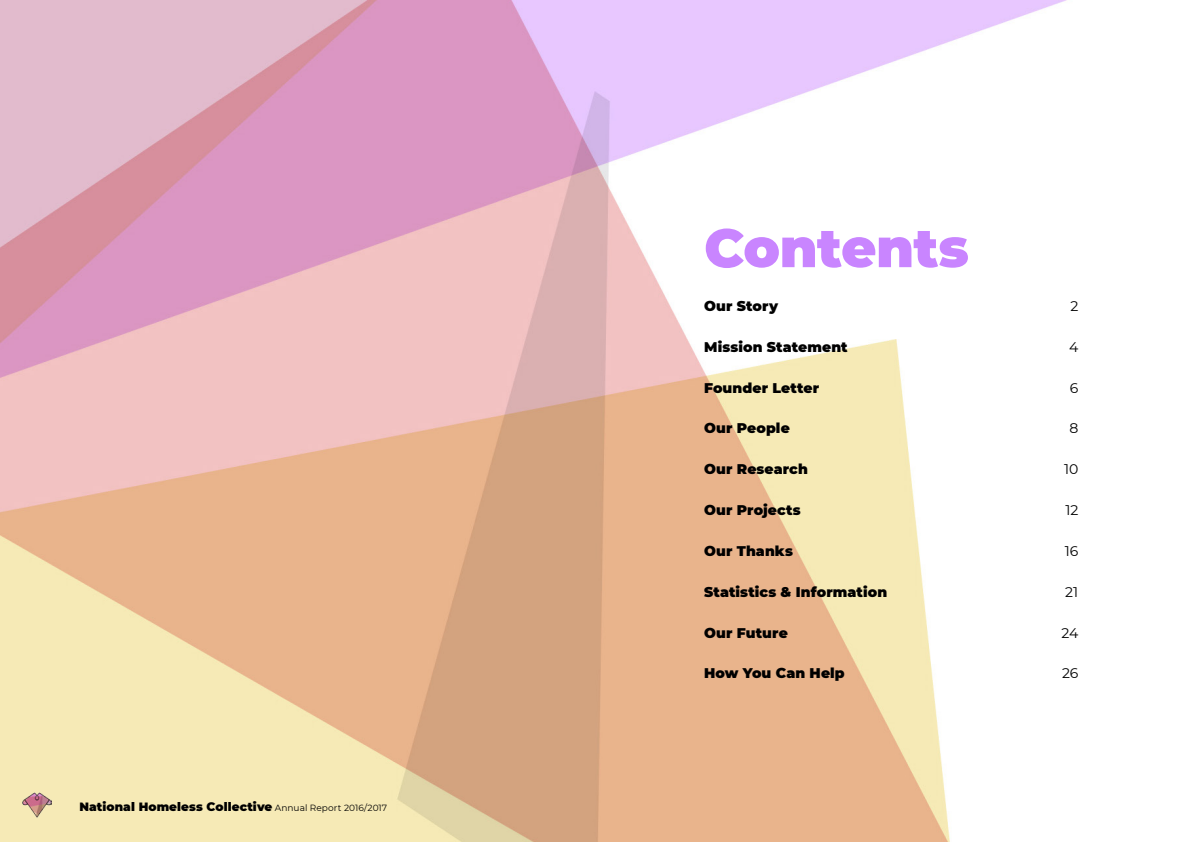
<style>
.page{position:relative;width:1191px;height:842px;background:#fff}
.page>*{position:absolute;margin:0;border:0;box-sizing:border-box;transform-origin:0 0}
.t1{font:900 54px "Montserrat";letter-spacing:-.005em;color:#c985ff}
.t2{font:900 14px "Montserrat";letter-spacing:.01em;color:#000}
.t3{font:14px "Montserrat";letter-spacing:-.005em;color:#000}
.t4{font:900 12px "Montserrat";letter-spacing:.01em;color:#000}
.s1{font-weight:400;font-size:9px}
</style>
<div class="page">
<img style="left:0;top:0;width:1067px;height:842px">
<p class="t4" style="left:79px;top:798px;width:309px">National Homeless Collective <span class="s1">Annual Report 2016/2017</span></p>
<h1 class="t1" style="left:704px;top:207px;width:266px">Contents</h1>
<p class="t2" style="left:704px;top:295px;width:75px">Our Story</p>
<p class="t3" style="left:1070px;top:296px;width:9px">2</p>
<p class="t2" style="left:704px;top:336px;width:145px">Mission Statement</p>
<p class="t3" style="left:1069px;top:337px;width:11px">4</p>
<p class="t2" style="left:704px;top:377px;width:116px">Founder Letter</p>
<p class="t3" style="left:1069px;top:378px;width:10px">6</p>
<p class="t2" style="left:704px;top:418px;width:87px">Our People</p>
<p class="t3" style="left:1069px;top:419px;width:10px">8</p>
<p class="t2" style="left:704px;top:459px;width:105px">Our Research</p>
<p class="t3" style="left:1064px;top:460px;width:16px">10</p>
<p class="t2" style="left:704px;top:500px;width:98px">Our Projects</p>
<p class="t3" style="left:1065px;top:500px;width:14px">12</p>
<p class="t2" style="left:704px;top:540px;width:90px">Our Thanks</p>
<p class="t3" style="left:1064px;top:541px;width:15px">16</p>
<p class="t2" style="left:704px;top:581px;width:184px">Statistics &amp; Information</p>
<p class="t3" style="left:1065px;top:582px;width:15px">21</p>
<p class="t2" style="left:704px;top:622px;width:85px">Our Future</p>
<p class="t3" style="left:1061px;top:623px;width:18px">24</p>
<p class="t2" style="left:704px;top:663px;width:142px">How You Can Help</p>
<p class="t3" style="left:1062px;top:664px;width:18px">26</p>
</div>
